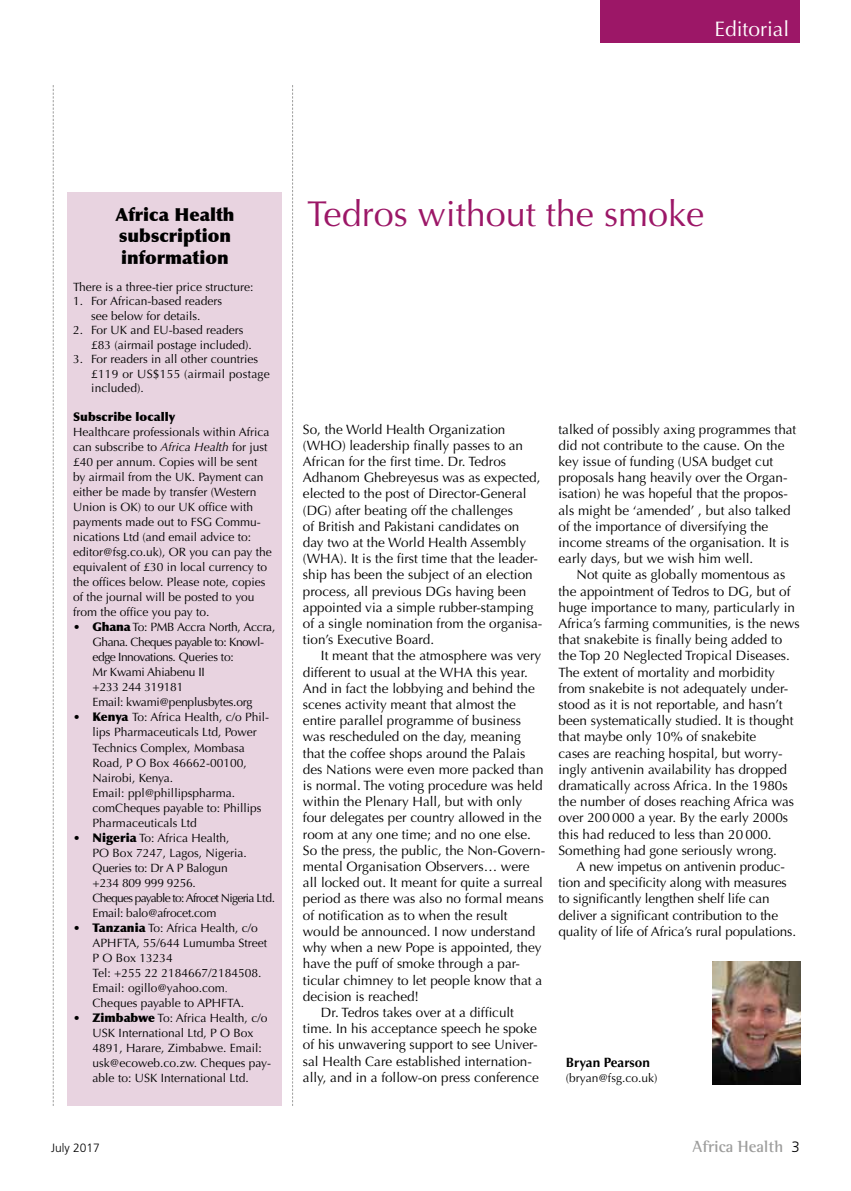
<style>
.page{position:relative;width:851px;height:1191px;background:#fff}
.page>*{position:absolute;margin:0;border:0;box-sizing:border-box;transform-origin:0 0}
.t1{font:36px "Optima";color:#9c1767}
.t2{font:21px "Optima";color:#fff}
.t3{font:900 18px/21.6px "Optima";color:#000}
.t4{font:700 16.5px "Rotis Semi Serif";color:#9d9d9c}
.t5{font:13.5px/16.2px "Optima";color:#000}
.t6{font:700 13.5px "Optima";color:#000}
.t7{font:12px/15px "Optima";color:#000}
.t8{font:12px/15px "Optima";letter-spacing:-.02em;color:#000}
.t9{font:900 12px "Optima";color:#000}
.t10{font:300 12px "Frutiger LT Std";color:#000}
.s1{font-style:italic}
.s2{font-weight:900}
.s3{font-family:"Times New Roman"}
.s4{font-family:"Frutiger LT Std";font-weight:300;font-size:15px;color:#000}
</style>
<div class="page">
<svg style="left:292px;top:85px;width:1px;height:1021px"></svg>
<svg style="left:53px;top:85px;width:1px;height:1021px"></svg>
<div style="left:67px;top:193px;width:214px;height:913px;background:#e8d3e0"></div>
<img style="left:712px;top:961px;width:88px;height:123px">
<div style="left:600px;top:0;width:199px;height:43px;background:#9c1767"></div>
<h2 class="t2" style="left:714px;top:17px;width:76px">Editorial</h2>
<h3 class="t3" style="left:115px;top:204px;width:120px">Africa Health subscription information</h3>
<p class="t7" style="left:73px;top:280px;width:182px">There is a three-tier price structure:</p>
<p class="t7" style="left:73px;top:294px;width:151px;line-height:14.4px;text-align:center">1. For African-based readers see below for details.</p>
<p class="t7" style="left:91px;top:323px;width:162px;line-height:14.4px;text-indent:-18px">2. For UK and EU-based readers £83 (airmail postage included).</p>
<p class="t7" style="left:91px;top:352px;width:180px;line-height:14.4px;text-indent:-18px">3. For readers in all other countries £119 or US$155 (airmail postage included).</p>
<p class="t9" style="left:73px;top:410px;width:103px">Subscribe locally</p>
<p class="t7" style="left:73px;top:425px;width:200px">Healthcare professionals within Africa can subscribe to <span class="s1">Africa Health</span> for just £40 per annum. Copies will be sent by airmail from the UK. Payment can either be made by transfer (Western Union is OK) to our UK office with payments made out to FSG Commu&shy;nications Ltd (and email advice to: editor@fsg.co.uk), OR you can pay the equivalent of £30 in local currency to the offices below. Please note, copies of the journal will be posted to you from the office you pay to.</p>
<p class="t8" style="left:93px;top:620px;width:184px;text-indent:-20px">• <span class="s2">Ghana</span> To: PMB Accra North, Accra,<br>Ghana. Cheques payable to: Knowl&shy;edge Innovations. Queries to:<br>Mr Kwami Ahiabenu II<br>+233 244 319181<br>Email: kwami@penplusbytes.org</p>
<p class="t7" style="left:93px;top:710px;width:178px;text-indent:-20px">• <span class="s2">Kenya</span> To: Africa Health, c/o Phil&shy;lips Pharmaceuticals Ltd, Power<br>Technics Complex, Mombasa<br>Road, P O Box 46662-00100,<br>Nairobi, Kenya.<br>Email: ppl@phillipspharma. comCheques payable to: Phillips<br>Pharmaceuticals Ltd</p>
<p class="t8" style="left:93px;top:830px;width:184px;text-indent:-20px">• <span class="s2">Nigeria</span> To: Africa Health,<br>PO Box 7247, Lagos, Nigeria.<br>Queries to: Dr A P Balogun<br>+234 809 999 9256.<br>Cheques payable to: Afrocet Nigeria Ltd.<br>Email: balo@afrocet.com</p>
<p class="t7" style="left:93px;top:920px;width:176px;text-indent:-20px">• <span class="s2">Tanzania</span> To: Africa Health, c/o<br>APHFTA, 55/644 Lumumba Street<br>P O Box 13234<br>Tel: +255 22 2184667/2184508.<br>Email: ogillo@yahoo.com<span class="s3">.<br></span>Cheques payable to APHFTA.</p>
<p class="t7" style="left:93px;top:1010px;width:180px;text-indent:-20px">• <span class="s2">Zimbabwe</span> To: Africa Health, c/o<br>USK International Ltd, P O Box<br>4891, Harare, Zimbabwe. Email: usk@ecoweb.co.zw. Cheques pay&shy;able to: USK International Ltd.</p>
<h1 class="t1" style="left:307px;top:193px;width:398px">Tedros without the smoke</h1>
<p class="t5" style="left:303px;top:421px;width:241px">So, the World Health Organization (WHO) leadership finally passes to an African for the first time. Dr. Tedros Adhanom Ghebreyesus was as expected, elected to the post of Director-General (DG) after beating off the challenges<br>of British and Pakistani candidates on day two at the World Health Assembly (WHA). It is the first time that the leader&shy;ship has been the subject of an election process, all previous DGs having been appointed via a simple rubber-stamping of a single nomination from the organisa&shy;tion’s Executive Board.</p>
<p class="t5" style="left:321px;top:648px;width:222px">It meant that the atmosphere was very</p>
<p class="t5" style="left:303px;top:664px;width:226px">different to usual at the WHA this year.</p>
<p class="t5" style="left:303px;top:680px;width:233px">And in fact the lobbying and behind the</p>
<p class="t5" style="left:303px;top:696px;width:214px">scenes activity meant that almost the</p>
<p class="t5" style="left:303px;top:712px;width:219px">entire parallel programme of business</p>
<p class="t5" style="left:303px;top:729px;width:219px">was rescheduled on the day, meaning</p>
<p class="t5" style="left:303px;top:745px;width:224px">that the coffee shops around the Palais</p>
<p class="t5" style="left:303px;top:761px;width:242px">des Nations were even more packed than</p>
<p class="t5" style="left:303px;top:777px;width:241px">is normal. The voting procedure was held</p>
<p class="t5" style="left:303px;top:793px;width:221px">within the Plenary Hall, but with only</p>
<p class="t5" style="left:303px;top:810px;width:240px">four delegates per country allowed in the</p>
<p class="t5" style="left:303px;top:826px;width:229px">room at any one time; and no one else.</p>
<p class="t5" style="left:303px;top:842px;width:244px">So the press, the public, the Non-Govern-</p>
<p class="t5" style="left:303px;top:858px;width:228px">mental Organisation Observers… were</p>
<p class="t5" style="left:303px;top:874px;width:241px">all locked out. It meant for quite a surreal</p>
<p class="t5" style="left:303px;top:891px;width:242px">period as there was also no formal means</p>
<p class="t5" style="left:303px;top:907px;width:206px">of notification as to when the result</p>
<p class="t5" style="left:303px;top:923px;width:234px">would be announced. I now understand</p>
<p class="t5" style="left:303px;top:939px;width:240px">why when a new Pope is appointed, they</p>
<p class="t5" style="left:303px;top:955px;width:219px">have the puff of smoke through a par-</p>
<p class="t5" style="left:303px;top:972px;width:240px">ticular chimney to let people know that a</p>
<p class="t5" style="left:303px;top:988px;width:118px">decision is reached!</p>
<p class="t5" style="left:321px;top:1004px;width:194px">Dr. Tedros takes over at a difficult</p>
<p class="t5" style="left:303px;top:1020px;width:235px">time. In his acceptance speech he spoke</p>
<p class="t5" style="left:303px;top:1036px;width:236px">of his unwavering support to see Univer-</p>
<p class="t5" style="left:303px;top:1053px;width:230px">sal Health Care established internation-</p>
<p class="t5" style="left:303px;top:1069px;width:237px">ally, and in a follow-on press conference</p>
<p class="t5" style="left:558px;top:421px;width:239px">talked of possibly axing programmes that did not contribute to the cause. On the key issue of funding (USA budget cut proposals hang heavily over the Organ&shy;isation) he was hopeful that the propos&shy;als might be ‘amended’ , but also talked of the importance of diversifying the income streams of the organisation. It is early days, but we wish him well.</p>
<p class="t5" style="left:558px;top:567px;width:243px;text-indent:18px">Not quite as globally momentous as the appointment of Tedros to DG, but of huge importance to many, particularly in Africa’s farming communities, is the news that snakebite is finally being added to the Top 20 Neglected Tropical Diseases.<br>The extent of mortality and morbidity from snakebite is not adequately under&shy;stood as it is not reportable, and hasn’t been systematically studied. It is thought that maybe only 10% of snakebite<br>cases are reaching hospital, but worry&shy;ingly antivenin availability has dropped dramatically across Africa. In the 1980s the number of doses reaching Africa was over 200 000 a year. By the early 2000s this had reduced to less than 20 000.<br>Something had gone seriously wrong.</p>
<p class="t5" style="left:558px;top:858px;width:239px;text-indent:18px">A new impetus on antivenin produc&shy;tion and specificity along with measures to significantly lengthen shelf life can deliver a significant contribution to the quality of life of Africa’s rural populations.</p>
<p class="t6" style="left:566px;top:1054px;width:85px">Bryan Pearson</p>
<p class="t7" style="left:566px;top:1070px;width:93px">(bryan@fsg.co.uk)</p>
<p class="t10" style="left:51px;top:1141px;width:50px">July 2017</p>
<p class="t4" style="left:692px;top:1137px;width:109px">Africa Health <span class="s4">3</span></p>
</div>
